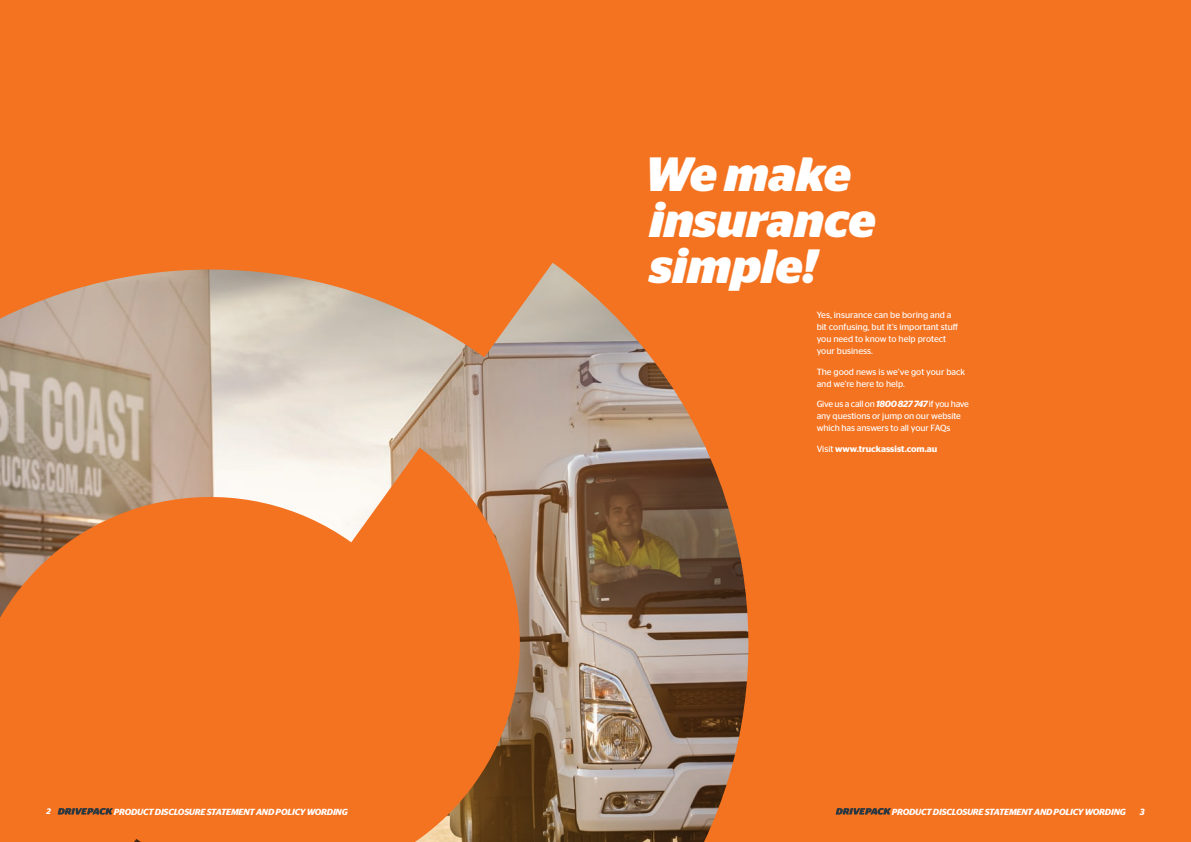
<style>
.page{position:relative;width:1191px;height:842px;background:#f47321}
.page>*{position:absolute;margin:0;border:0;box-sizing:border-box;transform-origin:0 0}
.t1{font:italic 700 48px/46px "Stag Sans";color:#fff}
.t2{font:9px/12px "Stag Sans";color:#fff}
.t3{font:600 9px "Stag Sans";color:#fff}
.t4{font:italic 600 9px "Stag Sans";color:#fff}
.t5{font:italic 600 8.9px "Stag Sans";letter-spacing:-.02em;color:#fff}
.t6{font:italic 600 8px "Stag Sans";color:#fff}
.s1{font-weight:600;font-style:italic}
.s2{font-weight:400}
</style>
<div class="page">
<img style="left:0;top:263px;width:749px;height:579px">
<svg style="left:58px;top:808px;width:55px;height:7px"></svg>
<svg style="left:835px;top:808px;width:56px;height:7px"></svg>
<p class="t1" style="left:645px;top:151px;width:233px">We make insurance simple!</p>
<p class="t2" style="left:816px;top:309px;width:143px">Yes, insurance can be boring and a bit confusing, but it’s important stuff you need to know to help protect your business.</p>
<p class="t2" style="left:816px;top:366px;width:150px">The good news is we’ve got your back and we’re here to help.</p>
<p class="t2" style="left:816px;top:398px;width:154px">Give us a call on <span class="s1">1800 827 747</span> if you have any questions or jump on our website which has answers to all your FAQs</p>
<p class="t3" style="left:816px;top:443px;width:122px"><span class="s2">Visit</span> www.truckassist.com.au</p>
<p class="t6" style="left:47px;top:807px;width:6px">2</p>
<p class="t5" style="left:114px;top:806px;width:235px">PRODUCT DISCLOSURE STATEMENT AND POLICY WORDING</p>
<p class="t5" style="left:892px;top:806px;width:235px">PRODUCT DISCLOSURE STATEMENT AND POLICY WORDING</p>
<p class="t4" style="left:1140px;top:807px;width:6px">3</p>
</div>
